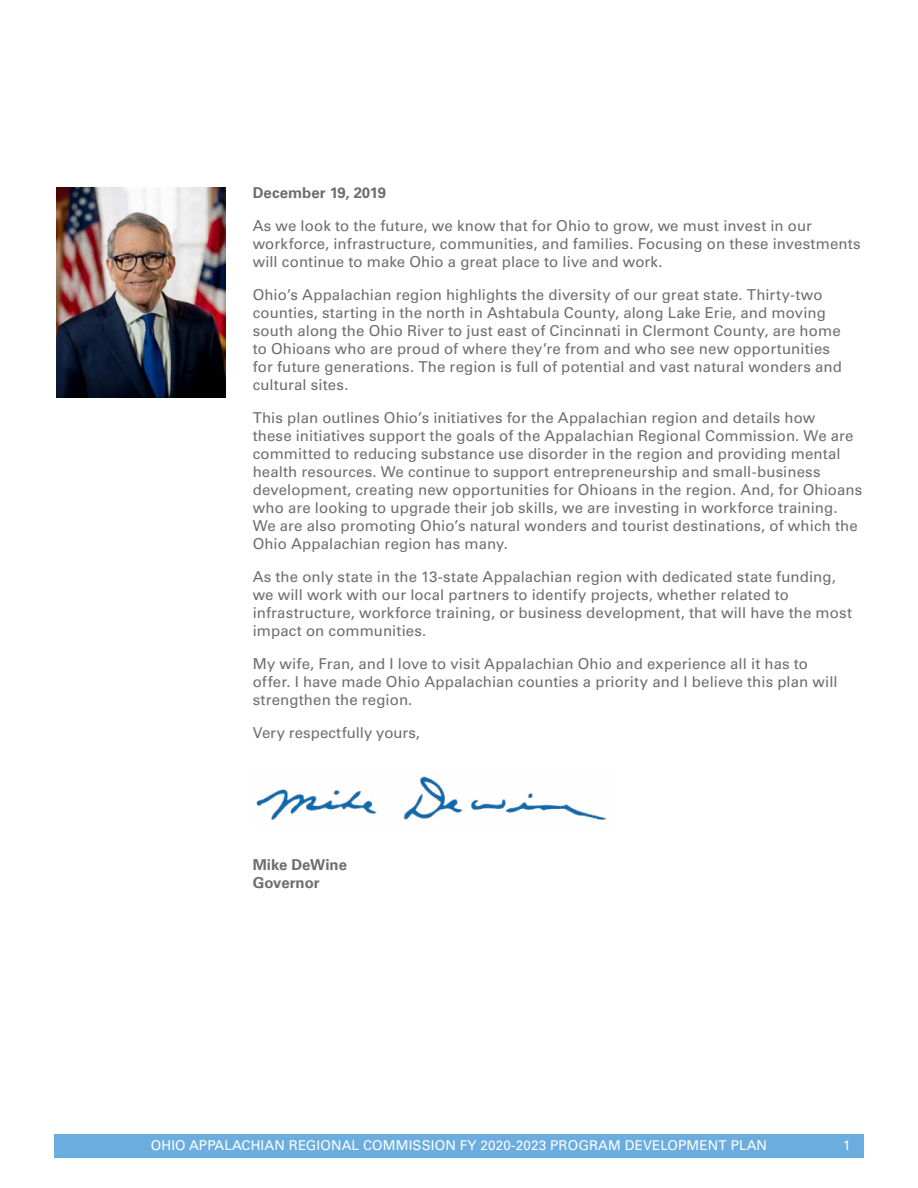
<style>
.page{position:relative;width:918px;height:1188px;background:#fff}
.page>*{position:absolute;margin:0;border:0;box-sizing:border-box;transform-origin:0 0}
.t1{font:15px/18px "Univers LT Pro 55 Roman";letter-spacing:.005em;color:#6d6e71}
.t2{font:700 15px/18px "Univers LT Pro 65";color:#6d6e71}
.t3{font:13.5px "Univers LT Pro 55 Roman";letter-spacing:.01em;color:#fff}
</style>
<div class="page">
<div style="left:54px;top:1134px;width:810px;height:24px;background:#6caddf"></div>
<img style="left:56px;top:187px;width:169px;height:211px">
<img style="left:256px;top:776px;width:351px;height:44px">
<p class="t2" style="left:253px;top:184px;width:135px">December 19, 2019</p>
<p class="t1" style="left:253px;top:217px;width:609px">As we look to the future, we know that for Ohio to grow, we must invest in our workforce, infrastructure, communities, and families. Focusing on these investments will continue to make Ohio a great place to live and work.</p>
<p class="t1" style="left:253px;top:286px;width:591px">Ohio’s Appalachian region highlights the diversity of our great state. Thirty-two counties, starting in the north in Ashtabula County, along Lake Erie, and moving south along the Ohio River to just east of Cincinnati in Clermont County, are home to Ohioans who are proud of where they’re from and who see new opportunities for future generations. The region is full of potential and vast natural wonders and cultural sites.</p>
<p class="t1" style="left:253px;top:409px;width:611px">This plan outlines Ohio’s initiatives for the Appalachian region and details how<br>these initiatives support the goals of the Appalachian Regional Commission. We are committed to reducing substance use disorder in the region and providing mental health resources. We continue to support entrepreneurship and small-business development, creating new opportunities for Ohioans in the region. And, for Ohioans who are looking to upgrade their job skills, we are investing in workforce training.<br>We are also promoting Ohio’s natural wonders and tourist destinations, of which the Ohio Appalachian region has many.</p>
<p class="t1" style="left:253px;top:568px;width:601px">As the only state in the 13-state Appalachian region with dedicated state funding, we will work with our local partners to identify projects, whether related to infrastructure, workforce training, or business development, that will have the most impact on communities.</p>
<p class="t1" style="left:253px;top:655px;width:586px">My wife, Fran, and I love to visit Appalachian Ohio and experience all it has to offer. I have made Ohio Appalachian counties a priority and I believe this plan will strengthen the region.</p>
<p class="t1" style="left:253px;top:724px;width:169px">Very respectfully yours,</p>
<p class="t2" style="left:253px;top:856px;width:96px">Mike DeWine<br>Governor</p>
<p class="t3" style="left:151px;top:1137px;width:618px">OHIO APPALACHIAN REGIONAL COMMISSION FY 2020-2023 PROGRAM DEVELOPMENT PLAN</p>
<p class="t3" style="left:843px;top:1137px;width:9px">1</p>
</div>
